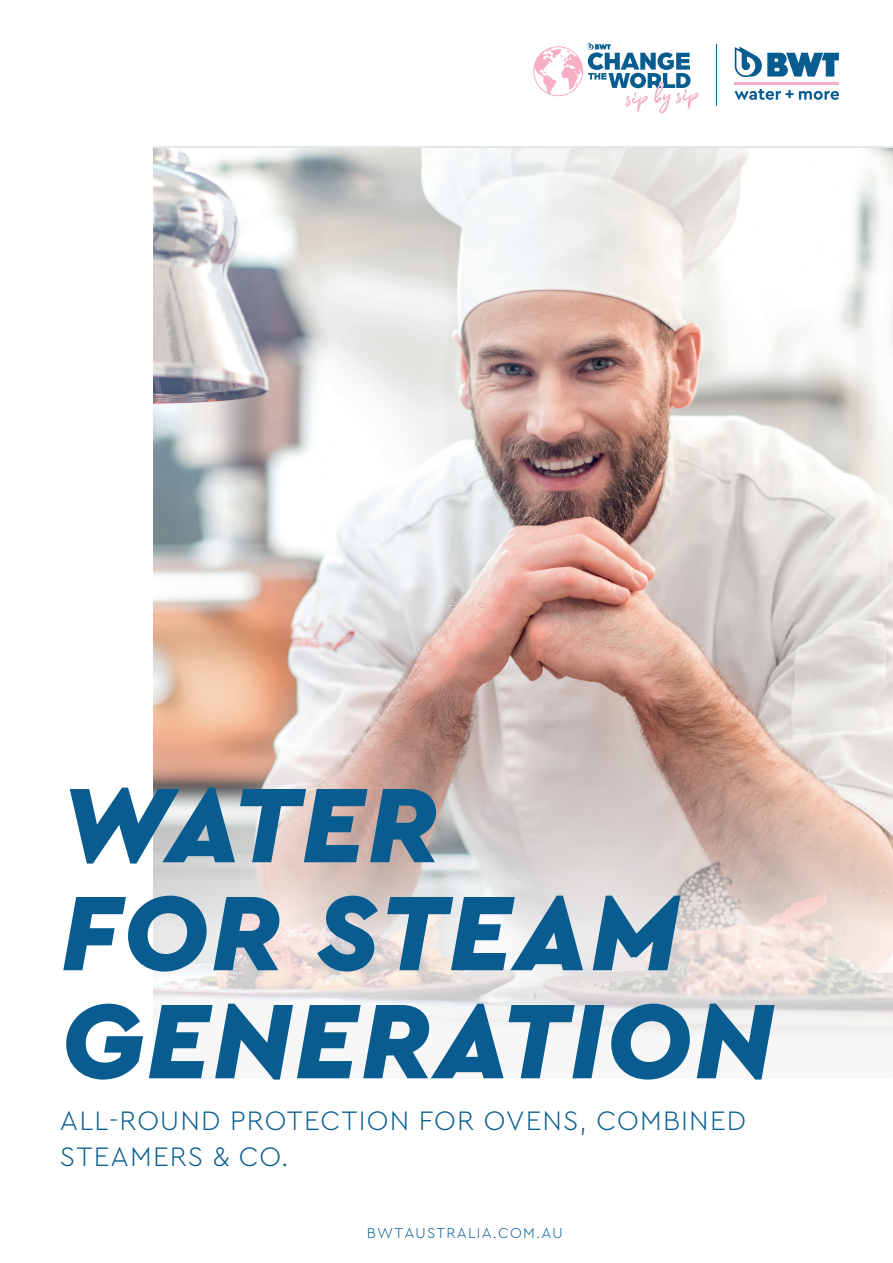
<style>
.page{position:relative;width:893px;height:1263px;background:#fff}
.page>*{position:absolute;margin:0;border:0;box-sizing:border-box;transform-origin:0 0}
.t1{font:italic 900 111px/108px "Cera PRO";letter-spacing:.02em;color:#085c8f}
.t2{font:300 28.05px/36px "Cera PRO";letter-spacing:.045em;color:#085c8f}
.t3{font:300 15px "Cera Pro";letter-spacing:.08em;color:#085c8f}
</style>
<div class="page">
<img style="left:153px;top:149px;width:740px;height:569px">
<svg style="left:153px;top:718px;width:740px;height:321px;background:#ddd0cb"></svg>
<svg style="left:533px;top:43px;width:165px;height:70px"></svg>
<hr style="left:716px;top:44px;width:1px;height:62px;background:#085c8f">
<svg style="left:734px;top:89px;width:59px;height:11px"></svg>
<svg style="left:799px;top:91px;width:40px;height:9px"></svg>
<hr style="left:735px;top:82px;width:104px;height:2px;background:#f6aec2">
<svg style="left:735px;top:47px;width:104px;height:30px"></svg>
<p class="t1" style="left:61px;top:767px;width:381px">WATER</p>
<p class="t1" style="left:61px;top:875px;width:714px">FOR STEAM<br>GENERATION</p>
<p class="t2" style="left:60px;top:1101px;width:688px">ALL-ROUND PROTECTION FOR OVENS, COMBINED<br>STEAMERS &amp; CO.</p>
<p class="t3" style="left:367px;top:1223px;width:198px">BWTAUSTRALIA.COM.AU</p>
</div>
